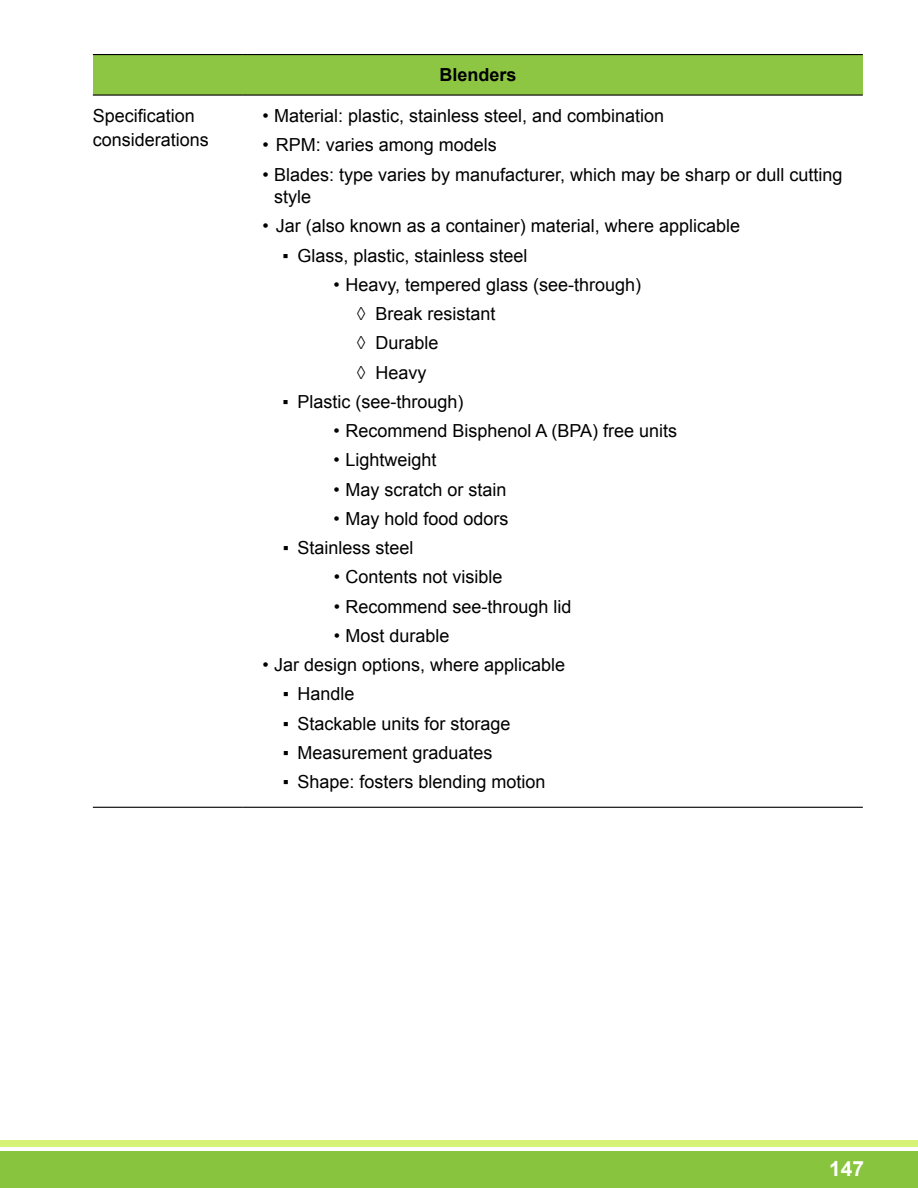
<style>
.page{position:relative;width:918px;height:1188px;background:#fff}
.page>*{position:absolute;margin:0;border:0;box-sizing:border-box;transform-origin:0 0}
.t1{font:700 21px "Arial";color:#fff}
.t2{font:18px/29.2px "Arial";color:#000}
.t3{font:700 18px "Arial";color:#000}
</style>
<div class="page">
<div style="left:0;top:1151px;width:918px;height:37px;background:#89c43e"></div>
<div style="left:0;top:1141px;width:918px;height:6px;background:#d6f376"></div>
<div style="left:93px;top:55px;width:770px;height:40px;background:#8dc643"></div>
<hr style="left:93px;top:807px;width:149px;height:1px;background:#000">
<hr style="left:242px;top:807px;width:621px;height:1px;background:#000">
<hr style="left:93px;top:54px;width:149px;height:1px;background:#000">
<hr style="left:242px;top:54px;width:621px;height:1px;background:#000">
<hr style="left:93px;top:94px;width:149px;height:2px;background:#000">
<hr style="left:242px;top:94px;width:621px;height:2px;background:#000">
<p class="t3" style="left:439px;top:63px;width:79px">Blenders</p>
<p class="t2" style="left:93px;top:104px;width:118px;line-height:24px">Specification considerations</p>
<p class="t2" style="left:262px;top:101px;width:403px">• Material: plastic, stainless steel, and combination</p>
<p class="t2" style="left:262px;top:131px;width:236px">• RPM: varies among models</p>
<p class="t2" style="left:274px;top:163px;width:570px;line-height:22.5px;text-indent:-12px">• Blades: type varies by manufacturer, which may be sharp or dull cutting style</p>
<p class="t2" style="left:262px;top:212px;width:479px">• Jar (also known as a container) material, where applicable</p>
<p class="t2" style="left:283px;top:241px;width:246px">▪ Glass, plastic, stainless steel</p>
<p class="t2" style="left:357px;top:270px;width:286px;text-indent:-23px">• Heavy, tempered glass (see-through) ◊ Break resistant<br>◊ Durable<br>◊ Heavy</p>
<p class="t2" style="left:283px;top:387px;width:182px">▪ Plastic (see-through)</p>
<p class="t2" style="left:334px;top:416px;width:345px">• Recommend Bisphenol A (BPA) free units</p>
<p class="t2" style="left:334px;top:446px;width:104px">• Lightweight</p>
<p class="t2" style="left:334px;top:475px;width:174px">• May scratch or stain</p>
<p class="t2" style="left:334px;top:504px;width:176px">• May hold food odors</p>
<p class="t2" style="left:283px;top:533px;width:132px">▪ Stainless steel</p>
<p class="t2" style="left:334px;top:563px;width:170px">• Contents not visible</p>
<p class="t2" style="left:334px;top:592px;width:239px">• Recommend see-through lid</p>
<p class="t2" style="left:334px;top:621px;width:117px">• Most durable</p>
<p class="t2" style="left:262px;top:650px;width:304px">• Jar design options, where applicable</p>
<p class="t2" style="left:283px;top:680px;width:73px">▪ Handle</p>
<p class="t2" style="left:283px;top:709px;width:229px">▪ Stackable units for storage</p>
<p class="t2" style="left:283px;top:738px;width:211px">▪ Measurement graduates</p>
<p class="t2" style="left:283px;top:767px;width:264px">▪ Shape: fosters blending motion</p>
<p class="t1" style="left:829px;top:1154px;width:37px">147</p>
</div>
